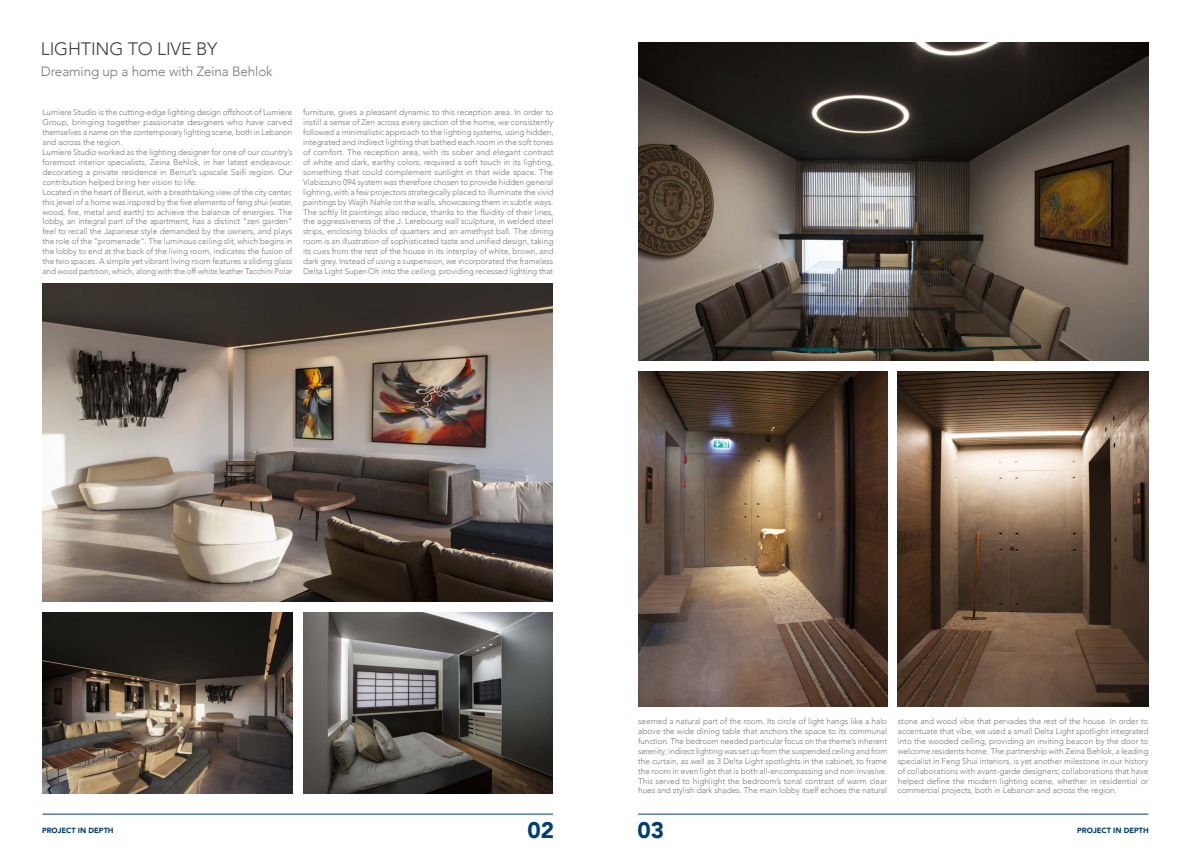
<style>
.page{position:relative;width:1191px;height:857px;background:#fff}
.page>*{position:absolute;margin:0;border:0;box-sizing:border-box;transform-origin:0 0}
.t1{font:900 22.5px "Avenir";color:#003d71}
.t2{font:300 18px "Avenir";letter-spacing:-.01em;color:#414042}
.t3{font:300 13.5px "Avenir";letter-spacing:-.01em;color:#77787b}
.t4{font:300 8.25px/9.9px "Avenir";letter-spacing:-.005em;color:#77787b;text-align:justify}
.t5{font:900 7.5px "Avenir";color:#003d71}
</style>
<div class="page">
<hr style="left:43px;top:814px;width:510px;height:1px;background:#003d71">
<img style="left:43px;top:283px;width:510px;height:318px">
<hr style="left:638px;top:814px;width:510px;height:1px;background:#003d71">
<img style="left:43px;top:612px;width:249px;height:181px">
<img style="left:303px;top:612px;width:250px;height:181px">
<img style="left:638px;top:43px;width:510px;height:318px">
<img style="left:638px;top:371px;width:249px;height:335px">
<img style="left:897px;top:371px;width:251px;height:335px">
<h2 class="t2" style="left:41px;top:38px;width:178px">LIGHTING TO LIVE BY</h2>
<h3 class="t3" style="left:41px;top:64px;width:233px">Dreaming up a home with Zeina Behlok</h3>
<p class="t4" style="left:43px;top:108px;width:251px;text-align:left">Lumiere Studio is the cutting-edge lighting design offshoot of Lumiere Group, bringing together passionate designers who have carved themselves a name on the contemporary lighting scene, both in Lebanon and across the region.<br>Lumiere Studio worked as the lighting designer for one of our country’s foremost interior specialists, Zeina Behlok, in her latest endeavour: decorating a private residence in Beirut’s upscale Saifi region. Our contribution helped bring her vision to life.<br>Located in the heart of Beirut, with a breathtaking view of the city center, this jewel of a home was inspired by the five elements of feng shui (water, wood, fire, metal and earth) to achieve the balance of energies. The lobby, an integral part of the apartment, has a distinct "zen garden" feel to recall the Japanese style demanded by the owners, and plays the role of the "promenade". The luminous ceiling slit, which begins in the lobby to end at the back of the living room, indicates the fusion of the two spaces. A simple yet vibrant living room features a sliding glass and wood partition, which, along with the off-white leather Tacchini Polar</p>
<p class="t4" style="left:303px;top:108px;width:252px">furniture, gives a pleasant dynamic to this reception area. In order to instill a sense of Zen across every section of the home, we consistently followed a minimalistic approach to the lighting systems, using hidden, integrated and indirect lighting that bathed each room in the soft tones of comfort. The reception area, with its sober and elegant contrast of white and dark, earthy colors, required a soft touch in its lighting, something that could complement sunlight in that wide space. The Viabizzuno 094 system was therefore chosen to provide hidden general lighting, with a few projectors strategically placed to illuminate the vivid paintings by Wajih Nahle on the walls, showcasing them in subtle ways.<br>The softly lit paintings also reduce, thanks to the fluidity of their lines, the aggressiveness of the J. Lerebourg wall sculpture, in welded steel strips, enclosing blocks of quarters and an amethyst ball. The dining room is an illustration of sophisticated taste and unified design, taking its cues from the rest of the house in its interplay of white, brown, and dark grey. Instead of using a suspension, we incorporated the frameless Delta Light Super-Oh into the ceiling, providing recessed lighting that</p>
<p class="t4" style="left:638px;top:716px;width:251px">seemed a natural part of the room. Its circle of light hangs like a halo above the wide dining table that anchors the space to its communal function. The bedroom needed particular focus on the theme’s inherent serenity; indirect lighting was set up from the suspended ceiling and from the curtain, as well as 3 Delta Light spotlights in the cabinet, to frame the room in even light that is both all-encompassing and non-invasive.<br>This served to highlight the bedroom’s tonal contrast of warm clear hues and stylish dark shades. The main lobby itself echoes the natural</p>
<p class="t4" style="left:897px;top:716px;width:252px">stone and wood vibe that pervades the rest of the house. In order to accentuate that vibe, we used a small Delta Light spotlight integrated into the wooded ceiling, providing an inviting beacon by the door to welcome residents home. The partnership with Zeina Behlok, a leading specialist in Feng Shui interiors, is yet another milestone in our history of collaborations with avant-garde designers; collaborations that have helped define the modern lighting scene, whether in residential or commercial projects, both in Lebanon and across the region.</p>
<p class="t5" style="left:42px;top:824px;width:73px">PROJECT IN DEPTH</p>
<h1 class="t1" style="left:637px;top:811px;width:28px">03</h1>
<p class="t5" style="left:1077px;top:824px;width:73px">PROJECT IN DEPTH</p>
<h1 class="t1" style="left:527px;top:811px;width:28px">02</h1>
</div>
